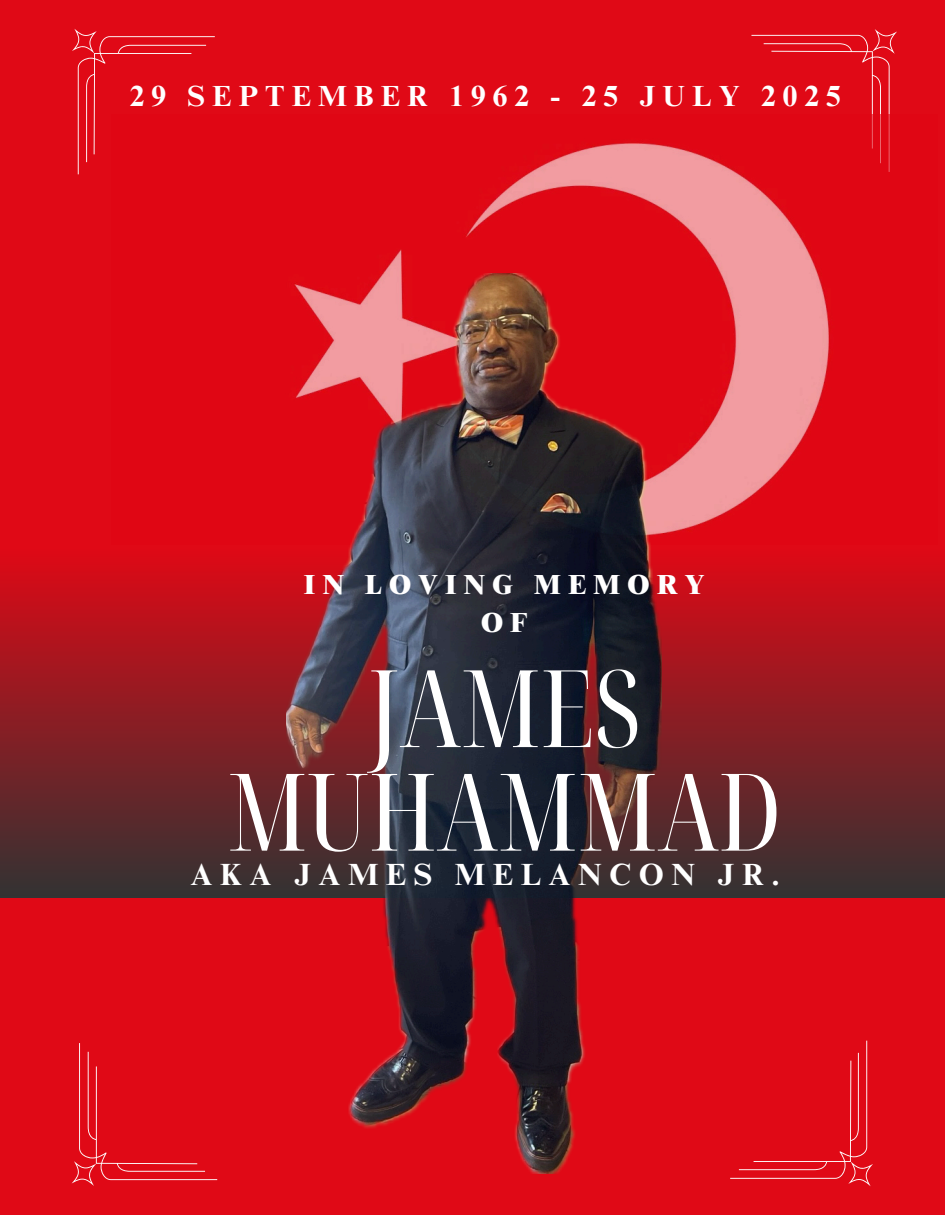
<style>
.page{position:relative;width:945px;height:1215px;background:#e00916}
.page>*{position:absolute;margin:0;border:0;box-sizing:border-box;transform-origin:0 0}
.t1{font:extra-condensed 107.4px/103.5px "Noto Serif Display";color:#fff;text-align:center}
.t2{font:700 30.6px "Times NRMT Pro";letter-spacing:.245em;color:#fff}
.t3{font:700 29.1px "Times NRMT Pro";letter-spacing:.245em;color:#fff}
.t4{font:800 27.6px/38px "Times NRMT Pro";letter-spacing:.245em;color:#fff;text-align:center}
</style>
<div class="page">
<div style="left:0;top:550px;width:945px;height:347px;background:linear-gradient(to bottom,#de0916,#333232)"></div>
<svg style="left:72px;top:1043px;width:145px;height:143px"></svg>
<svg style="left:751px;top:29px;width:146px;height:85px"></svg>
<svg style="left:72px;top:29px;width:143px;height:145px"></svg>
<svg style="left:730px;top:1041px;width:143px;height:145px"></svg>
<img style="left:112px;top:114px;width:778px;height:420px">
<img style="left:287px;top:274px;width:374px;height:900px">
<h2 class="t3" style="left:130px;top:85px;width:712px">29 SEPTEMBER 1962 - 25 JULY 2025</h2>
<p class="t4" style="left:304px;top:569px;width:403px">IN LOVING MEMORY<br>OF</p>
<p class="t1" style="left:227px;top:654px;width:555px">JAMES<br>MUHAMMAD</p>
<p class="t2" style="left:191px;top:863px;width:591px">AKA JAMES MELANCON JR.</p>
</div>
